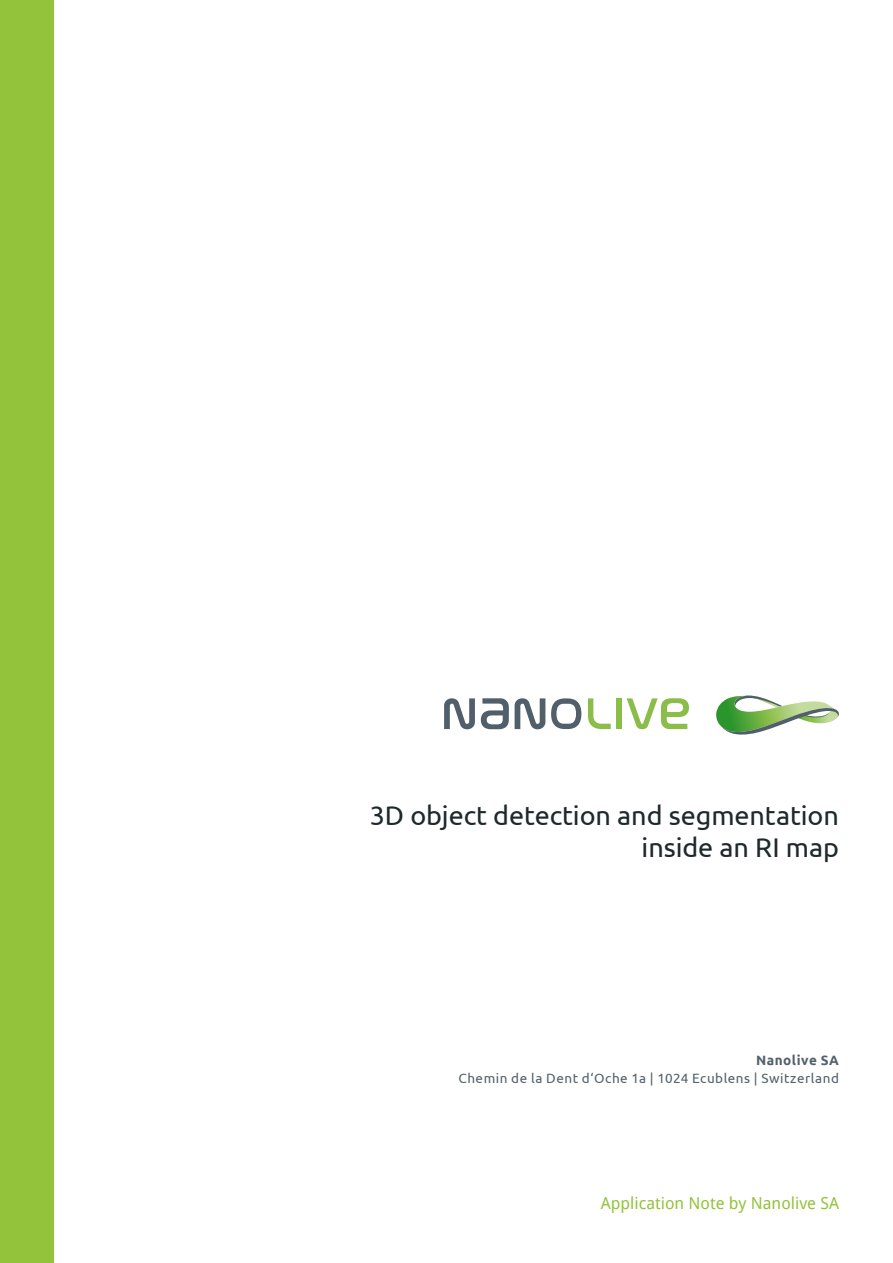
<style>
.page{position:relative;width:893px;height:1263px;background:#fff}
.page>*{position:absolute;margin:0;border:0;box-sizing:border-box;transform-origin:0 0}
.First_Level_Headline{font:27px/32.4px "Ubuntu";letter-spacing:-.005em;color:#1f282b;text-align:right}
.t1{font:16.5px "Droid Sans";color:#93c23b}
.t2{font:13.5px "Ubuntu";letter-spacing:.035em;color:#54616d}
.t3{font:700 13.5px "Ubuntu";letter-spacing:.04em;color:#54616d}
</style>
<div class="page">
<div style="left:0;top:0;width:54px;height:1263px;background:#93c23b"></div>
<svg style="left:588px;top:698px;width:23px;height:31px"></svg>
<div style="left:616px;top:698px;width:6px;height:31px;background:#8abe49"></div>
<svg style="left:627px;top:698px;width:62px;height:31px"></svg>
<svg style="left:444px;top:698px;width:31px;height:31px"></svg>
<svg style="left:515px;top:698px;width:30px;height:31px"></svg>
<svg style="left:551px;top:698px;width:30px;height:31px"></svg>
<svg style="left:481px;top:698px;width:28px;height:31px"></svg>
<svg style="left:716px;top:696px;width:123px;height:39px"></svg>
<p class="First_Level_Headline" style="left:370px;top:798px;width:471px">3D object detection and segmentation inside an RI map</p>
<p class="t3" style="left:756px;top:1052px;width:84px">Nanolive SA</p>
<p class="t2" style="left:458px;top:1070px;width:382px">Chemin de la Dent d‘Oche 1a | 1024 Ecublens | Switzerland</p>
<p class="t1" style="left:601px;top:1192px;width:240px">Application Note by Nanolive SA</p>
</div>
